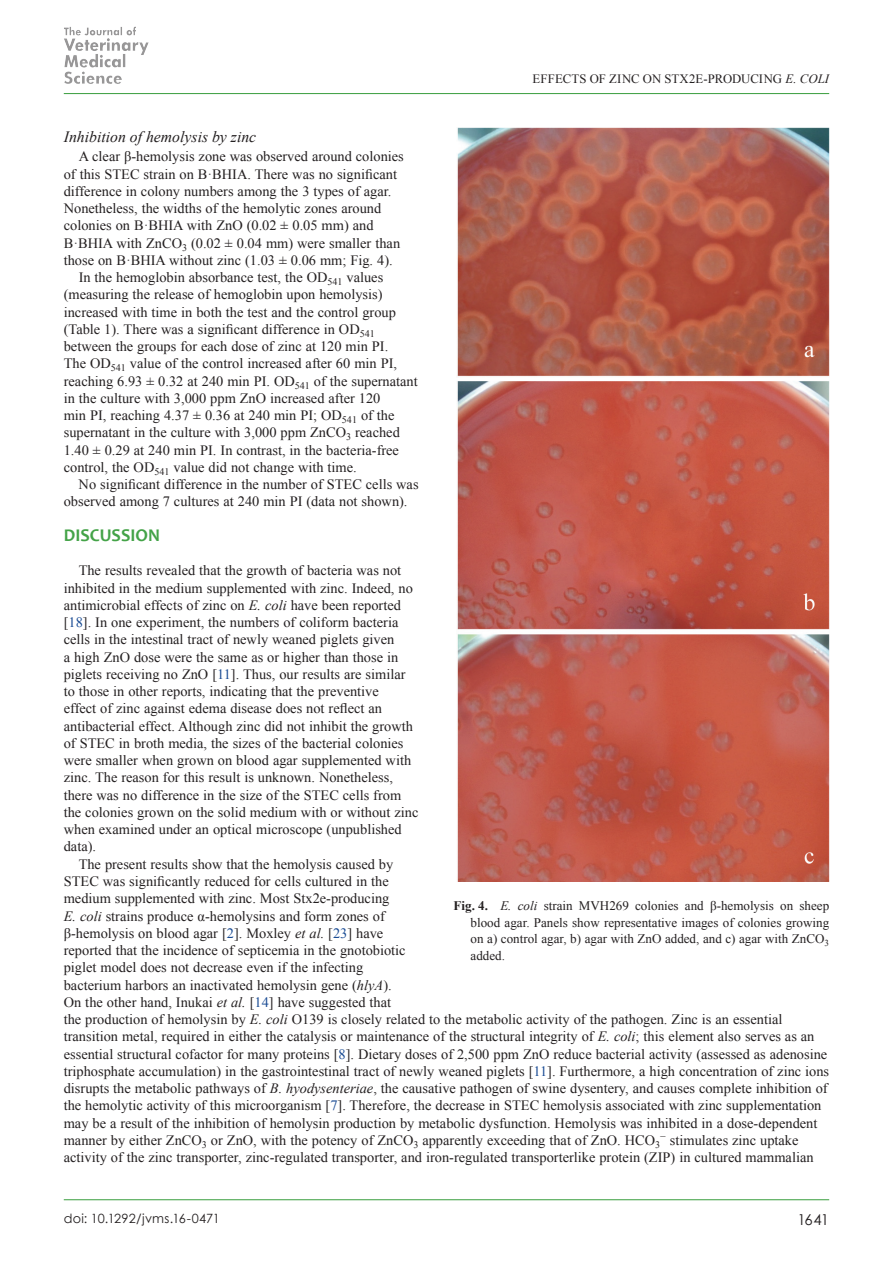
<style>
.page{position:relative;width:893px;height:1263px;background:#fff}
.page>*{position:absolute;margin:0;border:0;box-sizing:border-box;transform-origin:0 0}
.t1{font:700 18px "Candara";color:#44a348}
.t2{font:italic 15.75px "Times New Roman";color:#231f20}
.t3{font:15px "Century Gothic";color:#231f20}
.t4{font:14.25px "Times New Roman";color:#231f20}
.t5{font:13.05px/16.5px "Times New Roman";color:#231f20;text-align:justify}
.t6{font:12.75px "Times New Roman";letter-spacing:.005em;color:#231f20}
.t7{font:12.75px "Century Gothic";letter-spacing:.02em;color:#231f20}
.s1{font-style:italic}
.s2{color:#184a93}
.s3{font-weight:700}
</style>
<div class="page">
<img style="left:64px;top:27px;width:74px;height:24px">
<hr style="left:64px;top:93px;width:765px;height:1px;background:#44a348">
<hr style="left:64px;top:1199px;width:765px;height:1px;background:#44a348">
<img style="left:457px;top:128px;width:372px;height:753px">
<p class="t6" style="left:532px;top:70px;width:298px">EFFECTS OF ZINC ON STX2E-PRODUCING <span class="s1">E. COLI</span></p>
<p class="t2" style="left:64px;top:126px;width:194px">Inhibition of hemolysis by zinc</p>
<p class="t4" style="left:79px;top:147px;width:327px">A clear β-hemolysis zone was observed around colonies</p>
<p class="t4" style="left:64px;top:164px;width:335px">of this STEC strain on B·BHIA. There was no significant</p>
<p class="t4" style="left:64px;top:181px;width:329px">difference in colony numbers among the 3 types of agar.</p>
<p class="t4" style="left:64px;top:199px;width:319px">Nonetheless, the widths of the hemolytic zones around</p>
<p class="t4" style="left:64px;top:216px;width:311px">colonies on B·BHIA with ZnO (0.02 ± 0.05 mm) and</p>
<p class="t4" style="left:64px;top:233px;width:338px">B·BHIA with ZnCO<sub>3</sub> (0.02 ± 0.04 mm) were smaller than</p>
<p class="t4" style="left:64px;top:250px;width:330px">those on B·BHIA without zinc (1.03 ± 0.06 mm; Fig. 4).</p>
<p class="t4" style="left:79px;top:268px;width:306px">In the hemoglobin absorbance test, the OD<sub>541</sub> values</p>
<p class="t4" style="left:64px;top:285px;width:320px">(measuring the release of hemoglobin upon hemolysis)</p>
<p class="t4" style="left:64px;top:302px;width:334px">increased with time in both the test and the control group</p>
<p class="t4" style="left:64px;top:319px;width:312px">(Table 1). There was a significant difference in OD<sub>541</sub></p>
<p class="t4" style="left:64px;top:337px;width:326px">between the groups for each dose of zinc at 120 min PI.</p>
<p class="t4" style="left:64px;top:354px;width:335px">The OD<sub>541</sub> value of the control increased after 60 min PI,</p>
<p class="t4" style="left:64px;top:371px;width:355px">reaching 6.93 ± 0.32 at 240 min PI. OD<sub>541</sub> of the supernatant</p>
<p class="t4" style="left:64px;top:388px;width:318px">in the culture with 3,000 ppm ZnO increased after 120</p>
<p class="t4" style="left:64px;top:406px;width:332px">min PI, reaching 4.37 ± 0.36 at 240 min PI; OD<sub>541</sub> of the</p>
<p class="t4" style="left:64px;top:423px;width:338px">supernatant in the culture with 3,000 ppm ZnCO<sub>3</sub> reached</p>
<p class="t4" style="left:64px;top:440px;width:337px">1.40 ± 0.29 at 240 min PI. In contrast, in the bacteria-free</p>
<p class="t4" style="left:64px;top:457px;width:295px">control, the OD<sub>541</sub> value did not change with time.</p>
<p class="t4" style="left:79px;top:475px;width:341px">No significant difference in the number of STEC cells was</p>
<p class="t4" style="left:64px;top:492px;width:345px">observed among 7 cultures at 240 min PI (data not shown).</p>
<p class="t1" style="left:64px;top:524px;width:98px">DISCUSSION</p>
<p class="t4" style="left:79px;top:561px;width:324px">The results revealed that the growth of bacteria was not</p>
<p class="t4" style="left:64px;top:578px;width:351px">inhibited in the medium supplemented with zinc. Indeed, no</p>
<p class="t4" style="left:64px;top:595px;width:339px">antimicrobial effects of zinc on <span class="s1">E. coli</span> have been reported</p>
<p class="t4" style="left:64px;top:613px;width:336px">[<span class="s2">18</span>]. In one experiment, the numbers of coliform bacteria</p>
<p class="t4" style="left:64px;top:630px;width:332px">cells in the intestinal tract of newly weaned piglets given</p>
<p class="t4" style="left:64px;top:647px;width:336px">a high ZnO dose were the same as or higher than those in</p>
<p class="t4" style="left:64px;top:664px;width:343px">piglets receiving no ZnO [<span class="s2">11</span>]. Thus, our results are similar</p>
<p class="t4" style="left:64px;top:682px;width:317px">to those in other reports, indicating that the preventive</p>
<p class="t4" style="left:64px;top:699px;width:320px">effect of zinc against edema disease does not reflect an</p>
<p class="t4" style="left:64px;top:716px;width:351px">antibacterial effect. Although zinc did not inhibit the growth</p>
<p class="t4" style="left:64px;top:733px;width:341px">of STEC in broth media, the sizes of the bacterial colonies</p>
<p class="t4" style="left:64px;top:751px;width:349px">were smaller when grown on blood agar supplemented with</p>
<p class="t4" style="left:64px;top:768px;width:331px">zinc. The reason for this result is unknown. Nonetheless,</p>
<p class="t4" style="left:64px;top:785px;width:339px">there was no difference in the size of the STEC cells from</p>
<p class="t4" style="left:64px;top:802px;width:356px">the colonies grown on the solid medium with or without zinc</p>
<p class="t4" style="left:64px;top:820px;width:339px">when examined under an optical microscope (unpublished</p>
<p class="t4" style="left:64px;top:837px;width:34px">data).</p>
<p class="t4" style="left:79px;top:854px;width:316px">The present results show that the hemolysis caused by</p>
<p class="t4" style="left:64px;top:872px;width:327px">STEC was significantly reduced for cells cultured in the</p>
<p class="t4" style="left:64px;top:889px;width:327px">medium supplemented with zinc. Most Stx2e-producing</p>
<p class="t4" style="left:64px;top:906px;width:323px"><span class="s1">E. coli</span> strains produce α-hemolysins and form zones of</p>
<p class="t4" style="left:64px;top:923px;width:321px">β<span class="s1">-</span>hemolysis on blood agar [<span class="s2">2</span>]. Moxley <span class="s1">et al.</span> [<span class="s2">23</span>] have</p>
<p class="t4" style="left:64px;top:941px;width:343px">reported that the incidence of septicemia in the gnotobiotic</p>
<p class="t4" style="left:64px;top:958px;width:301px">piglet model does not decrease even if the infecting</p>
<p class="t4" style="left:64px;top:975px;width:329px">bacterium harbors an inactivated hemolysin gene (<span class="s1">hlyA</span>).</p>
<p class="t4" style="left:64px;top:992px;width:329px">On the other hand, Inukai <span class="s1">et al.</span> [<span class="s2">14</span>] have suggested that</p>
<p class="t4" style="left:64px;top:1010px;width:720px">the production of hemolysin by <span class="s1">E. coli</span> O139 is closely related to the metabolic activity of the pathogen. Zinc is an essential</p>
<p class="t4" style="left:64px;top:1027px;width:752px">transition metal, required in either the catalysis or maintenance of the structural integrity of <span class="s1">E. coli</span>; this element also serves as an</p>
<p class="t4" style="left:64px;top:1044px;width:765px">essential structural cofactor for many proteins [<span class="s2">8</span>]. Dietary doses of 2,500 ppm ZnO reduce bacterial activity (assessed as adenosine</p>
<p class="t4" style="left:64px;top:1061px;width:767px">triphosphate accumulation) in the gastrointestinal tract of newly weaned piglets [<span class="s2">11</span>]. Furthermore, a high concentration of zinc ions</p>
<p class="t4" style="left:64px;top:1079px;width:765px">disrupts the metabolic pathways of <span class="s1">B. hyodysenteriae</span>, the causative pathogen of swine dysentery, and causes complete inhibition of</p>
<p class="t4" style="left:64px;top:1096px;width:759px">the hemolytic activity of this microorganism [<span class="s2">7</span>]. Therefore, the decrease in STEC hemolysis associated with zinc supplementation</p>
<p class="t4" style="left:64px;top:1113px;width:755px">may be a result of the inhibition of hemolysin production by metabolic dysfunction. Hemolysis was inhibited in a dose-dependent</p>
<p class="t4" style="left:64px;top:1130px;width:736px">manner by either ZnCO<sub>3</sub> or ZnO, with the potency of ZnCO<sub>3</sub> apparently exceeding that of ZnO. HCO<sub>3</sub><sup>−</sup> stimulates zinc uptake</p>
<p class="t4" style="left:64px;top:1147px;width:751px">activity of the zinc transporter, zinc-regulated transporter, and iron-regulated transporterlike protein (ZIP) in cultured mammalian</p>
<p class="t5" style="left:471px;top:897px;width:360px;text-indent:-17px"><span class="s3">Fig. 4.</span> <span class="s1">E. coli</span> strain MVH269 colonies and β-hemolysis on sheep blood agar. Panels show representative images of colonies growing on a) control agar, b) agar with ZnO added, and c) agar with ZnCO<sub>3 </sub>added.</p>
<p class="t7" style="left:64px;top:1209px;width:158px">doi: 10.1292/jvms.16-0471</p>
<p class="t3" style="left:797px;top:1209px;width:33px">1641</p>
</div>
